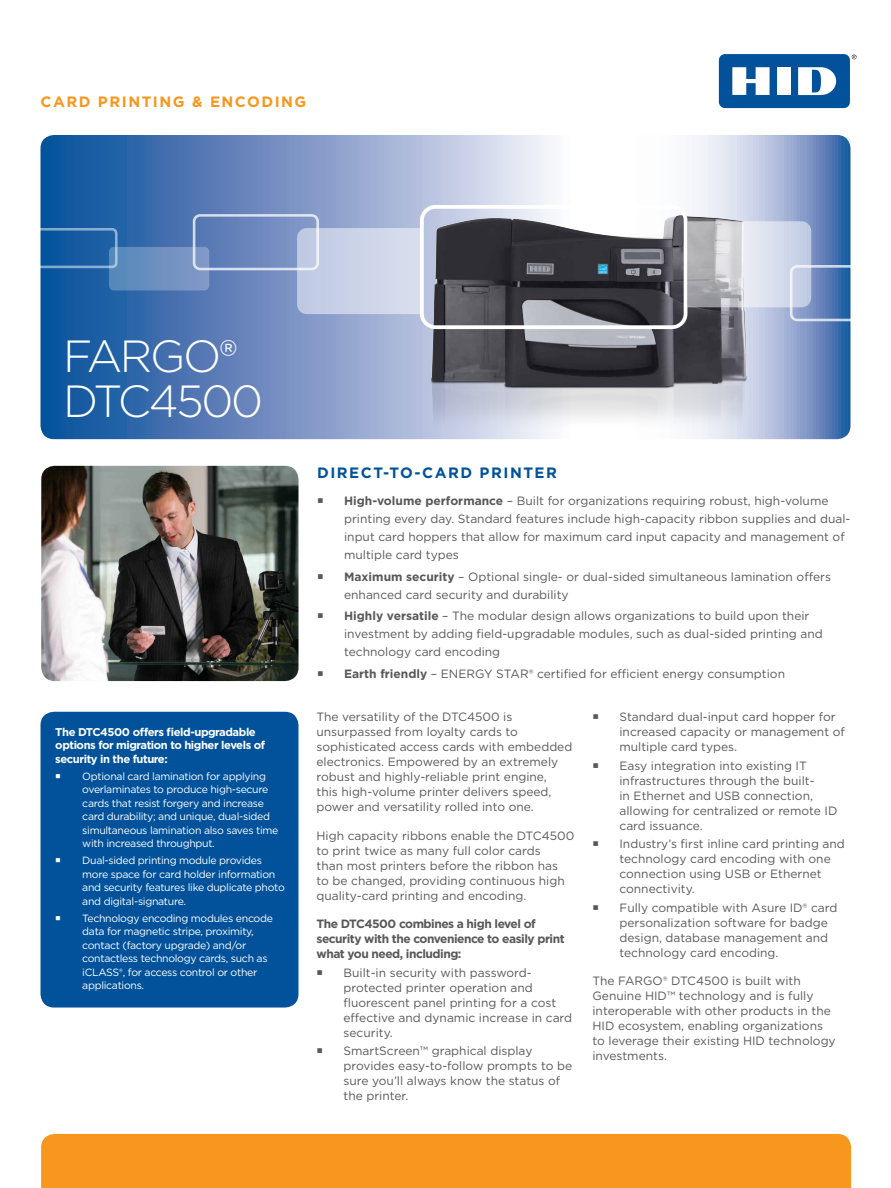
<style>
.page{position:relative;width:891px;height:1188px;background:#fff}
.page>*{position:absolute;margin:0;border:0;box-sizing:border-box;transform-origin:0 0}
.t1{font:300 45px/45px "Gotham";letter-spacing:-.05em;color:#fff}
.t2{font:700 15px "Gotham";letter-spacing:.1em;color:#f7971d}
.t3{font:700 15px "Gotham";letter-spacing:.1em;color:#01529a}
.t4{font:12px/15px "Gotham";color:#57585a}
.t5{font:700 12px/15px "Gotham";letter-spacing:-.04em;color:#57585a}
.t6{font:700 11.25px/13.5px "Gotham";letter-spacing:-.04em;color:#fff}
.t7{font:10.5px/13.5px "Gotham";letter-spacing:-.03em;color:#fff}
.s1{font-weight:700}
</style>
<div class="page">
<svg style="left:852px;top:55px;width:5px;height:4px"></svg>
<div style="left:719px;top:54px;width:131px;height:54px;background:#01529a;border-radius:6px"></div>
<div style="left:777px;top:67px;width:14px;height:28px;background:#fff"></div>
<svg style="left:732px;top:67px;width:38px;height:28px"></svg>
<svg style="left:798px;top:67px;width:38px;height:28px"></svg>
<svg style="left:40px;top:135px;width:810px;height:304px;background:#6d8fc0"></svg>
<div style="left:41px;top:1134px;width:810px;height:54px;background:#f7971d"></div>
<img style="left:401px;top:188px;width:383px;height:251px">
<div style="left:193px;top:214px;width:126px;height:56px;border:3px solid #fff;border-radius:6px"></div>
<svg style="left:109px;top:247px;width:100px;height:43px;background:#6e92c1"></svg>
<div style="left:28px;top:228px;width:90px;height:40px;border:3px solid #fff;border-radius:4px"></div>
<div style="left:420px;top:205px;width:267px;height:124px;border:4px solid #fff;border-radius:14px"></div>
<svg style="left:297px;top:228px;width:123px;height:86px;background:#cbd3e7"></svg>
<svg style="left:687px;top:221px;width:163px;height:100px;background:#a7b3ca"></svg>
<img style="left:41px;top:466px;width:257px;height:215px">
<div style="left:40px;top:712px;width:258px;height:296px;background:#01529a;border-radius:14px"></div>
<p class="t2" style="left:40px;top:92px;width:267px">CARD PRINTING &amp; ENCODING</p>
<h1 class="t1" style="left:63px;top:332px;width:202px">FARGO®<br>DTC4500</h1>
<p class="t6" style="left:55px;top:725px;width:211px">The DTC4500 offers field-upgradable options for migration to higher levels of security in the future:</p>
<p class="t7" style="left:82px;top:769px;width:198px">Optional card lamination for applying overlaminates to produce high-secure cards that resist forgery and increase card durability; and unique, dual-sided simultaneous lamination also saves time with increased throughput.</p>
<p class="t7" style="left:82px;top:854px;width:204px">Dual-sided printing module provides more space for card holder information and security features like duplicate photo and digital-signature.</p>
<p class="t7" style="left:82px;top:911px;width:192px">Technology encoding modules encode data for magnetic stripe, proximity, contact (factory upgrade) and/or contactless technology cards, such as iCLASS®, for access control or other applications.</p>
<p class="t3" style="left:317px;top:462px;width:241px">DIRECT-TO-CARD PRINTER</p>
<p class="t4" style="left:344px;top:492px;width:508px;line-height:18px"><span class="s1">High-volume performance</span> – Built for organizations requiring robust, high-volume printing every day. Standard features include high-capacity ribbon supplies and dual&shy;input card hoppers that allow for maximum card input capacity and management of multiple card types</p>
<p class="t4" style="left:344px;top:567px;width:488px;line-height:18px"><span class="s1">Maximum security</span> – Optional single- or dual-sided simultaneous lamination offers enhanced card security and durability</p>
<p class="t4" style="left:344px;top:607px;width:480px;line-height:18px"><span class="s1">Highly versatile</span> – The modular design allows organizations to build upon their investment by adding field-upgradable modules, such as dual-sided printing and technology card encoding</p>
<p class="t4" style="left:344px;top:666px;width:442px"><span class="s1">Earth friendly</span> – ENERGY STAR® certified for efficient energy consumption</p>
<p class="t4" style="left:316px;top:709px;width:257px">The versatility of the DTC4500 is unsurpassed from loyalty cards to sophisticated access cards with embedded electronics. Empowered by an extremely robust and highly-reliable print engine,<br>this high-volume printer delivers speed, power and versatility rolled into one.</p>
<p class="t4" style="left:316px;top:828px;width:259px">High capacity ribbons enable the DTC4500 to print twice as many full color cards<br>than most printers before the ribbon has<br>to be changed, providing continuous high quality-card printing and encoding.</p>
<p class="t5" style="left:316px;top:917px;width:250px">The DTC4500 combines a high level of security with the convenience to easily print what you need, including:</p>
<p class="t4" style="left:344px;top:965px;width:230px">Built-in security with password&shy;protected printer operation and fluorescent panel printing for a cost effective and dynamic increase in card security.</p>
<p class="t4" style="left:344px;top:1043px;width:230px">SmartScreen™ graphical display provides easy-to-follow prompts to be sure you’ll always know the status of the printer.</p>
<p class="t4" style="left:620px;top:709px;width:227px">Standard dual-input card hopper for increased capacity or management of multiple card types.</p>
<p class="t4" style="left:620px;top:758px;width:219px">Easy integration into existing IT infrastructures through the built-<br>in Ethernet and USB connection, allowing for centralized or remote ID card issuance.</p>
<p class="t4" style="left:620px;top:836px;width:227px">Industry’s first inline card printing and technology card encoding with one connection using USB or Ethernet connectivity.</p>
<p class="t4" style="left:620px;top:900px;width:219px">Fully compatible with Asure ID® card personalization software for badge design, database management and technology card encoding.</p>
<p class="t4" style="left:592px;top:973px;width:245px">The FARGO® DTC4500 is built with Genuine HID™ technology and is fully interoperable with other products in the HID ecosystem, enabling organizations to leverage their existing HID technology investments.</p>
</div>
